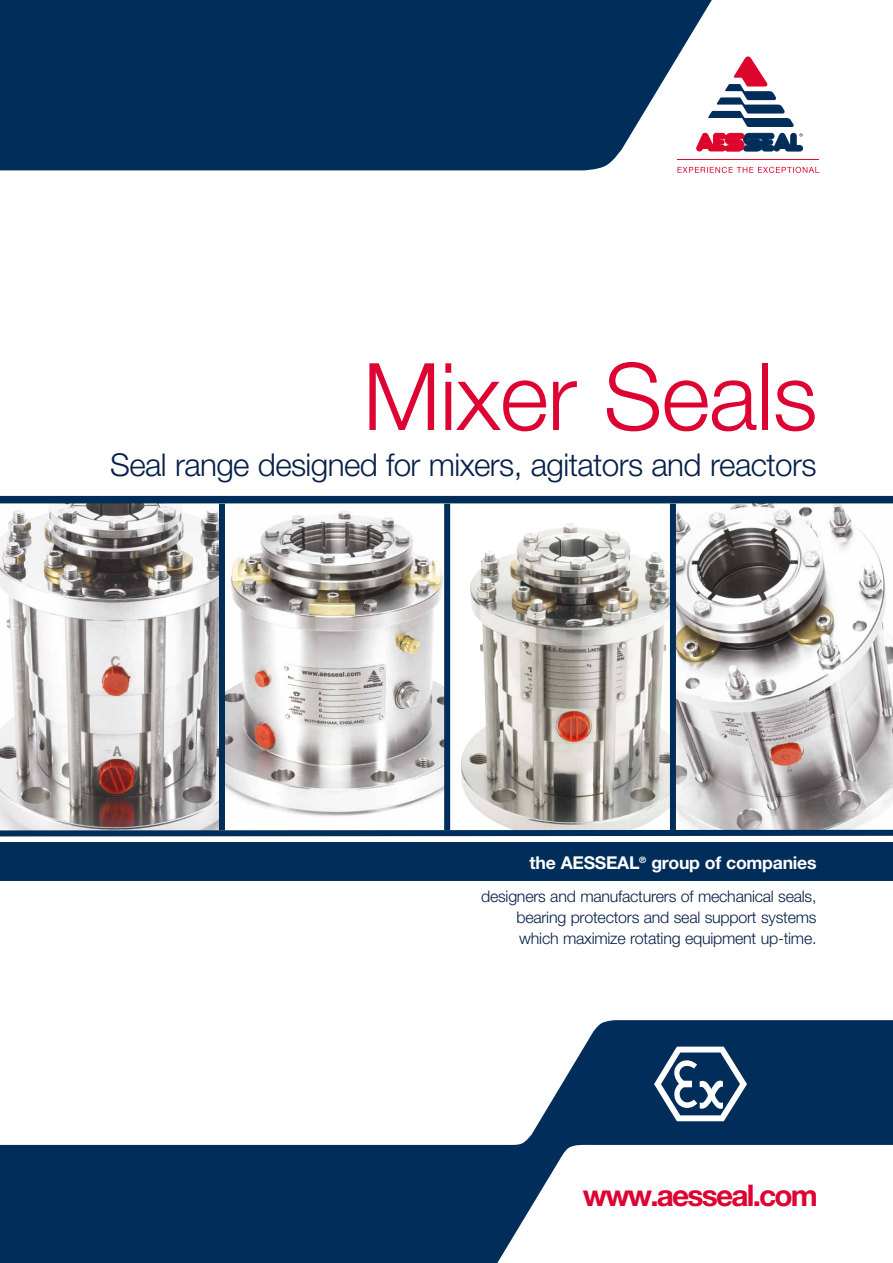
<style>
.page{position:relative;width:893px;height:1263px;background:#fff}
.page>*{position:absolute;margin:0;border:0;box-sizing:border-box;transform-origin:0 0}
.t1{font:300 93.3px "Helvetica Neue LTW1 G";letter-spacing:-.01em;color:#dd0332}
.t2{font:300 31.5px "Helvetica Neue LTW1 G";letter-spacing:-.02em;color:#062047}
.t3{font:700 29.85px "Helvetica Neue LTW1 G";letter-spacing:-.06em;color:#dd0332}
.t4{font:700 17.7px "Helvetica Neue LTW1 G";letter-spacing:-.015em;color:#fff}
.t5{font:300 16.05px/21px "Helvetica Neue LTW1 G";letter-spacing:-.015em;color:#062047;text-align:justify}
</style>
<div class="page">
<img style="left:0;top:503px;width:221px;height:324px">
<img style="left:676px;top:503px;width:217px;height:324px">
<img style="left:461px;top:523px;width:209px;height:304px">
<img style="left:221px;top:503px;width:226px;height:313px">
<div style="left:0;top:843px;width:893px;height:38px;background:#002d59"></div>
<svg style="left:0;top:827px;width:893px;height:10px"></svg>
<div style="left:219px;top:504px;width:6px;height:326px;background:#002d59"></div>
<div style="left:444px;top:504px;width:6px;height:326px;background:#002d59"></div>
<div style="left:670px;top:504px;width:6px;height:326px;background:#002d59"></div>
<div style="left:0;top:496px;width:893px;height:7px;background:#002d59"></div>
<svg style="left:677px;top:170px;width:142px;height:3px"></svg>
<svg style="left:0;top:0;width:820px;height:170px;fill:#002d59"></svg>
<svg style="left:0;top:1020px;width:893px;height:243px"></svg>
<svg style="left:654px;top:1046px;width:93px;height:75px"></svg>
<h1 class="t1" style="left:363px;top:340px;width:456px">Mixer Seals</h1>
<h2 class="t2" style="left:110px;top:445px;width:708px">Seal range designed for mixers, agitators and reactors</h2>
<p class="t4" style="left:529px;top:851px;width:288px">the AESSEAL<sup>®</sup> group of companies</p>
<p class="t5" style="left:516px;top:886px;width:302px;text-indent:-35px">designers and manufacturers of mechanical seals, bearing protectors and seal support systems which maximize rotating equipment up-time.</p>
<h3 class="t3" style="left:583px;top:1177px;width:237px">www.aesseal.com</h3>
</div>
